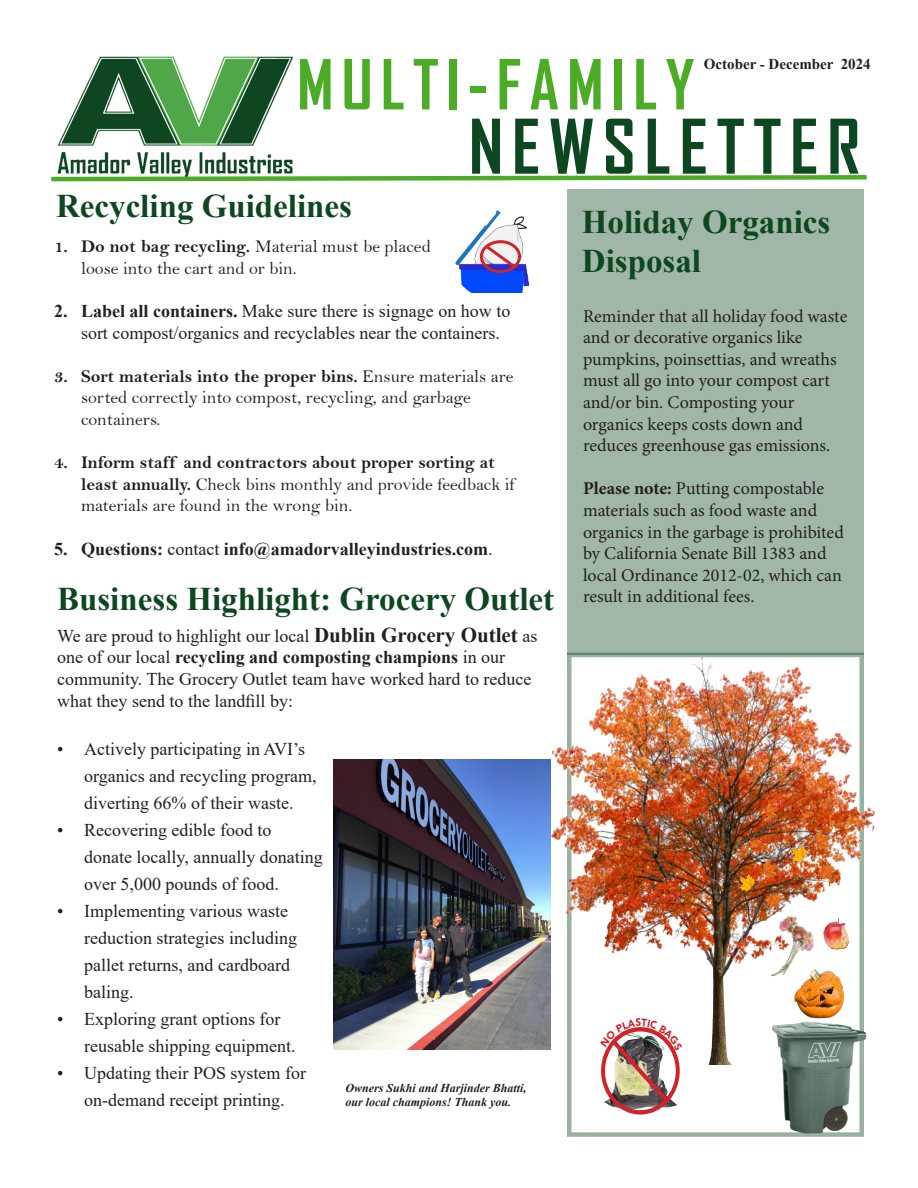
<style>
.page{position:relative;width:918px;height:1188px;background:#fff}
.page>*{position:absolute;margin:0;border:0;box-sizing:border-box;transform-origin:0 0}
.Heading_1{font:700 72px "Agency FB";letter-spacing:.12em;color:#0c471f}
.Heading_1-2{font:700 66px "Agency FB";letter-spacing:.12em;color:#4dac26}
.Headline_2{font:700 33px/39.6px "Times New Roman";color:#0c471f}
.Text{font:18px/27px "Times New Roman";color:#231f20}
.t1{font:18px/21.6px "Minion Pro";color:#231f20}
.t2{font:18px/21.6px "Bell";color:#231f20}
.t3{font:700 18px "Times New Roman";color:#231f20}
.Text-2{font:700 15px "Times New Roman";color:#231f20}
.photo_caption{font:italic 700 12px/14.4px "Times New Roman";color:#231f20}
.s1{font-family:"Bell MT Bold"}
.s2{font-weight:700}
.s3{font-weight:400}
.s4{font-weight:700;font-size:21px}
</style>
<div class="page">
<img style="left:57px;top:56px;width:237px;height:117px">
<svg style="left:51px;top:173px;width:816px;height:9px"></svg>
<img style="left:455px;top:211px;width:74px;height:82px">
<div style="left:480px;top:240px;width:41px;height:33px;border:3px solid #d1232a;border-radius:50%"></div>
<svg style="left:483px;top:243px;width:35px;height:28px"></svg>
<img style="left:334px;top:760px;width:194px;height:290px">
<div style="left:567px;top:189px;width:297px;height:466px;background:#a0b7a8"></div>
<img style="left:528px;top:652px;width:347px;height:413px">
<img style="left:769px;top:1020px;width:99px;height:115px">
<img style="left:768px;top:915px;width:47px;height:62px">
<img style="left:735px;top:796px;width:57px;height:118px">
<img style="left:787px;top:767px;width:48px;height:115px">
<img style="left:614px;top:1107px;width:56px;height:3px">
<img style="left:819px;top:914px;width:39px;height:40px">
<img style="left:792px;top:966px;width:54px;height:54px">
<img style="left:600px;top:1018px;width:83px;height:89px">
<h1 class="Heading_1-2" style="left:297px;top:44px;width:399px">MULTI-FAMILY</h1>
<h1 class="Heading_1" style="left:469px;top:102px;width:393px">NEWSLETTER</h1>
<p class="Text-2" style="left:704px;top:53px;width:168px">October - December 2024</p>
<h2 class="Headline_2" style="left:56px;top:186px;width:298px">Recycling Guidelines</h2>
<h3 class="t2" style="left:81px;top:236px;width:351px;text-indent:-27px"><span class="s1">1. Do not bag recycling.</span> Material must be placed loose into the cart and or bin.</h3>
<h3 class="Text" style="left:81px;top:300px;width:431px;line-height:21.6px;text-indent:-27px"><span class="s2">2. Label all containers.</span> Make sure there is signage on how to sort compost/organics and recyclables near the containers.</h3>
<h3 class="t2" style="left:81px;top:365px;width:434px;text-indent:-27px"><span class="s1">3. Sort materials into the proper bins.</span> Ensure materials are sorted correctly into compost, recycling, and garbage containers.</h3>
<h3 class="t2" style="left:81px;top:452px;width:435px;text-indent:-27px"><span class="s1">4. Inform staff and contractors about proper sorting at least annually.</span> Check bins monthly and provide feedback if materials are found in the wrong bin.</h3>
<h3 class="t3" style="left:54px;top:536px;width:440px">5. Questions: <span class="s3">contact</span> info@amadorvalleyindustries.com<span class="s3">.</span></h3>
<h2 class="Headline_2" style="left:57px;top:578px;width:499px">Business Highlight: Grocery Outlet</h2>
<p class="Text" style="left:57px;top:624px;width:482px;line-height:21.6px">We are proud to highlight our local <span class="s4">Dublin Grocery Outlet</span> as one of our local <span class="s2">recycling and composting champions</span> in our community. The Grocery Outlet team have worked hard to reduce what they send to the landfill by:</p>
<p class="Text" style="left:84px;top:735px;width:234px;text-indent:-27px">• Actively participating in AVI’s organics and recycling program, diverting 66% of their waste.</p>
<p class="Text" style="left:84px;top:816px;width:240px;text-indent:-27px">• Recovering edible food to donate locally, annually donating over 5,000 pounds of food.</p>
<p class="Text" style="left:84px;top:897px;width:214px;text-indent:-27px">• Implementing various waste reduction strategies including pallet returns, and cardboard baling.</p>
<p class="Text" style="left:84px;top:1005px;width:213px;text-indent:-27px">• Exploring grant options for reusable shipping equipment.</p>
<p class="Text" style="left:57px;top:1059px;width:250px;text-align:center">• Updating their POS system for on-demand receipt printing.</p>
<p class="photo_caption" style="left:346px;top:1080px;width:183px">Owners Sukhi and Harjinder Bhatti, our local champions! Thank you.</p>
<h2 class="Headline_2" style="left:582px;top:201px;width:250px">Holiday Organics<br>Disposal</h2>
<p class="t1" style="left:583px;top:305px;width:266px">Reminder that all holiday food waste and or decorative organics like pumpkins, poinsettias, and wreaths must all go into your compost cart and/or bin. Composting your organics keeps costs down and reduces greenhouse gas emissions.</p>
<p class="t1" style="left:583px;top:478px;width:262px"><span class="s2">Please note:</span> Putting compostable materials such as food waste and organics in the garbage is prohibited by California Senate Bill 1383 and local Ordinance 2012-02, which can result in additional fees.</p>
</div>
